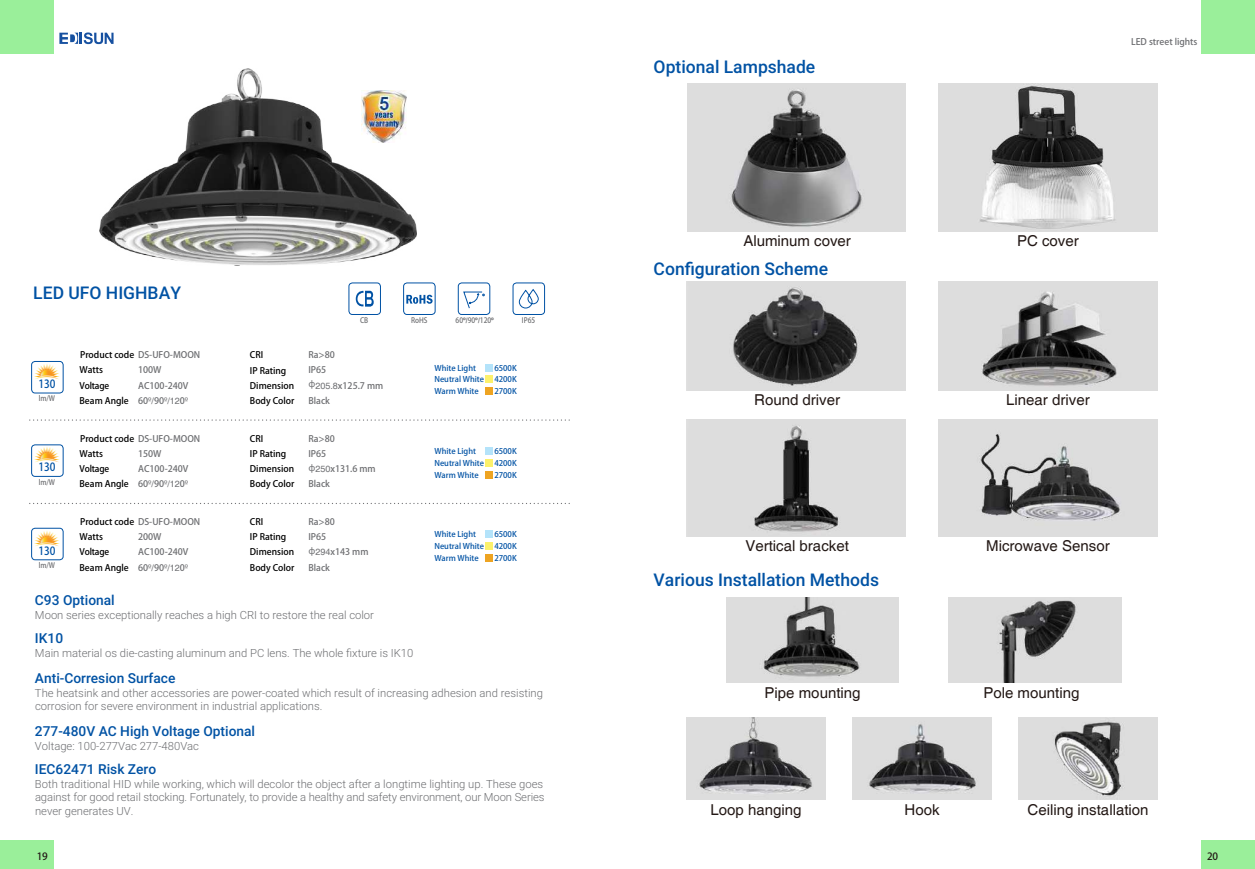
<style>
.page{position:relative;width:1255px;height:869px;background:#fff}
.page>*{position:absolute;margin:0;border:0;box-sizing:border-box;transform-origin:0 0}
.t1{font:500 17.5px "Roboto";color:#0052a4}
.t2{font:15px "Helvetica";color:#231815}
.t3{font:500 13.75px "Roboto";color:#0052a4}
.t4{font:300 11.25px/13.5px "Roboto";color:#6d6e71}
.t5{font:11.25px "Roboto Regular G Bpc EUC H";color:#0052a4;scale:.9 1}
.t6{font:10px "Roboto Regular G Bpc EUC H";color:#231815}
.t7{font:9px "Roboto Condensed G Bpc EUC H";color:#000}
.t8{font:9px "Roboto Condensed G Bpc EUC H";color:#6d6e71}
.t9{font:9px "Helvetica";color:#6d6e71}
.t10{font:9px "Roboto Condensed G Bpc EUC H";letter-spacing:-.02em;color:#000}
.t11{font:7.88px/11.8px "Roboto Condensed G Bpc EUC H";color:#0052a4}
.t12{font:7.5px "Roboto Regular G Bpc EUC H";color:#6d6e71;scale:.9 1}
.s1{color:#6d6e71}
.s2{font-family:"Arial";font-weight:900}
.s3{font-family:"Alibaba Pu Hui Ti R"}
.s4{font-family:"Helvetica"}
.s5{font-family:"Roboto Condensed G Bpc EUC H"}
</style>
<div class="page">
<div style="left:1201px;top:839px;width:53px;height:29px;background:#9aef9a"></div>
<div style="left:0;top:839px;width:53px;height:29px;background:#9aef9a"></div>
<div style="left:0;top:0;width:53px;height:53px;background:#9aef9a"></div>
<div style="left:1201px;top:0;width:53px;height:53px;background:#9aef9a"></div>
<svg style="left:59px;top:32px;width:54px;height:12px"></svg>
<svg style="left:30px;top:419px;width:540px;height:1px"></svg>
<svg style="left:30px;top:502px;width:540px;height:2px"></svg>
<img style="left:35px;top:364px;width:25px;height:15px">
<div style="left:31px;top:361px;width:32px;height:32px;border:1px solid #0052a4;border-radius:4px"></div>
<div style="left:485px;top:376px;width:7px;height:7px;background:#fcf16c"></div>
<div style="left:485px;top:387px;width:7px;height:7px;background:#eea422"></div>
<div style="left:485px;top:364px;width:7px;height:7px;background:#b4e3fa"></div>
<img style="left:35px;top:447px;width:25px;height:15px">
<div style="left:31px;top:444px;width:32px;height:32px;border:1px solid #0052a4;border-radius:4px"></div>
<div style="left:485px;top:459px;width:7px;height:7px;background:#fcf16c"></div>
<div style="left:485px;top:471px;width:7px;height:7px;background:#eea422"></div>
<div style="left:485px;top:447px;width:7px;height:7px;background:#b4e3fa"></div>
<img style="left:35px;top:531px;width:25px;height:15px">
<div style="left:31px;top:528px;width:32px;height:31px;border:1px solid #0052a4;border-radius:4px"></div>
<div style="left:485px;top:542px;width:7px;height:7px;background:#fcf16c"></div>
<div style="left:485px;top:554px;width:7px;height:7px;background:#eea422"></div>
<div style="left:485px;top:530px;width:7px;height:7px;background:#b4e3fa"></div>
<svg style="left:518px;top:289px;width:21px;height:19px"></svg>
<div style="left:513px;top:282px;width:31px;height:32px;border:1px solid #0052a4;border-radius:4px"></div>
<div style="left:458px;top:282px;width:32px;height:32px;border:1px solid #0052a4;border-radius:4px"></div>
<svg style="left:463px;top:291px;width:21px;height:18px"></svg>
<div style="left:403px;top:282px;width:32px;height:32px;border:1px solid #0052a4;border-radius:4px"></div>
<svg style="left:406px;top:294px;width:26px;height:9px"></svg>
<div style="left:349px;top:282px;width:31px;height:32px;border:1px solid #0052a4;border-radius:4px"></div>
<svg style="left:356px;top:290px;width:18px;height:17px"></svg>
<img style="left:99px;top:68px;width:317px;height:198px">
<img style="left:687px;top:84px;width:218px;height:147px">
<img style="left:938px;top:84px;width:219px;height:147px">
<img style="left:686px;top:281px;width:219px;height:109px">
<img style="left:938px;top:281px;width:219px;height:109px">
<img style="left:686px;top:419px;width:219px;height:117px">
<img style="left:938px;top:419px;width:219px;height:117px">
<img style="left:1018px;top:717px;width:139px;height:82px">
<img style="left:852px;top:717px;width:139px;height:82px">
<img style="left:686px;top:717px;width:139px;height:82px">
<img style="left:726px;top:597px;width:172px;height:85px">
<img style="left:948px;top:597px;width:173px;height:85px">
<img style="left:362px;top:91px;width:44px;height:52px">
<h1 class="t1" style="left:33px;top:280px;width:149px">LED UFO HIGHBAY</h1>
<p class="t7" style="left:80px;top:349px;width:122px">Product code <span class="s1">DS-UFO-MOON</span></p>
<p class="t7" style="left:250px;top:349px;width:15px">CRI</p>
<p class="t8" style="left:308px;top:349px;width:28px">Ra&gt;80</p>
<p class="t12" style="left:360px;top:315px;width:11px">CB</p>
<p class="t12" style="left:411px;top:315px;width:20px">RoHS</p>
<p class="t12" style="left:455px;top:315px;width:44px">60<span class="s2">º/</span>90<span class="s2">º/</span>120<span class="s2">º</span></p>
<p class="t12" style="left:522px;top:315px;width:16px">IP65</p>
<p class="t7" style="left:80px;top:364px;width:25px">Watts</p>
<p class="t8" style="left:138px;top:364px;width:25px">100W</p>
<p class="t7" style="left:250px;top:364px;width:38px">IP Rating</p>
<p class="t8" style="left:308px;top:364px;width:19px">IP65</p>
<p class="t5" style="left:38px;top:377px;width:20px">130</p>
<p class="t7" style="left:250px;top:380px;width:46px">Dimension</p>
<p class="t10" style="left:80px;top:380px;width:31px">Voltage</p>
<p class="t8" style="left:138px;top:380px;width:52px">AC100-240V</p>
<p class="t8" style="left:308px;top:380px;width:76px"><span class="s3">φ</span><span class="s4">205.8</span>x125.7 mm</p>
<p class="t12" style="left:39px;top:394px;width:19px">lm/W</p>
<p class="t7" style="left:80px;top:395px;width:51px">Beam Angle</p>
<p class="t9" style="left:138px;top:395px;width:52px"><span class="s5">60</span>º/<span class="s5">90</span>º/12<span class="s5">0</span>º</p>
<p class="t7" style="left:80px;top:433px;width:122px">Product code <span class="s1">DS-UFO-MOON</span></p>
<p class="t7" style="left:80px;top:448px;width:25px">Watts</p>
<p class="t8" style="left:138px;top:448px;width:25px">150W</p>
<p class="t7" style="left:250px;top:395px;width:46px">Body Color</p>
<p class="t8" style="left:308px;top:395px;width:23px">Black</p>
<p class="t7" style="left:250px;top:433px;width:15px">CRI</p>
<p class="t7" style="left:250px;top:448px;width:38px">IP Rating</p>
<p class="t8" style="left:308px;top:433px;width:28px">Ra&gt;80</p>
<p class="t8" style="left:308px;top:448px;width:19px">IP65</p>
<p class="t5" style="left:38px;top:460px;width:20px">130</p>
<p class="t7" style="left:250px;top:463px;width:46px">Dimension</p>
<p class="t10" style="left:80px;top:463px;width:31px">Voltage</p>
<p class="t8" style="left:138px;top:463px;width:52px">AC100-240V</p>
<p class="t8" style="left:308px;top:463px;width:69px"><span class="s3">φ</span><span class="s4">250</span>x131.6 mm</p>
<p class="t12" style="left:39px;top:477px;width:19px">lm/W</p>
<p class="t7" style="left:80px;top:478px;width:51px">Beam Angle</p>
<p class="t9" style="left:138px;top:478px;width:52px"><span class="s5">60</span>º/<span class="s5">90</span>º/12<span class="s5">0</span>º</p>
<p class="t7" style="left:80px;top:516px;width:122px">Product code <span class="s1">DS-UFO-MOON</span></p>
<p class="t7" style="left:80px;top:531px;width:25px">Watts</p>
<p class="t8" style="left:138px;top:531px;width:25px">200W</p>
<p class="t7" style="left:250px;top:478px;width:46px">Body Color</p>
<p class="t8" style="left:308px;top:478px;width:23px">Black</p>
<p class="t7" style="left:250px;top:516px;width:15px">CRI</p>
<p class="t7" style="left:250px;top:531px;width:38px">IP Rating</p>
<p class="t8" style="left:308px;top:516px;width:28px">Ra&gt;80</p>
<p class="t8" style="left:308px;top:531px;width:19px">IP65</p>
<p class="t5" style="left:38px;top:543px;width:20px">130</p>
<p class="t7" style="left:250px;top:546px;width:46px">Dimension</p>
<p class="t10" style="left:80px;top:546px;width:31px">Voltage</p>
<p class="t8" style="left:138px;top:546px;width:52px">AC100-240V</p>
<p class="t8" style="left:308px;top:546px;width:61px"><span class="s3">φ</span><span class="s4">294</span>x143 mm</p>
<p class="t12" style="left:39px;top:560px;width:19px">lm/W</p>
<p class="t7" style="left:80px;top:561px;width:51px">Beam Angle</p>
<p class="t9" style="left:138px;top:562px;width:52px"><span class="s5">60</span>º/<span class="s5">90</span>º/12<span class="s5">0</span>º</p>
<p class="t7" style="left:250px;top:561px;width:46px">Body Color</p>
<p class="t8" style="left:308px;top:561px;width:23px">Black</p>
<p class="t11" style="left:434px;top:362px;width:43px">White Light</p>
<p class="t11" style="left:494px;top:362px;width:24px">6500K</p>
<p class="t11" style="left:434px;top:374px;width:51px">Neutral White<br>Warm White</p>
<p class="t11" style="left:494px;top:374px;width:24px">4200K<br>2700K</p>
<p class="t11" style="left:434px;top:445px;width:43px">White Light</p>
<p class="t11" style="left:494px;top:445px;width:24px">6500K</p>
<p class="t11" style="left:434px;top:457px;width:51px">Neutral White<br>Warm White</p>
<p class="t11" style="left:494px;top:457px;width:24px">4200K<br>2700K</p>
<p class="t11" style="left:434px;top:528px;width:43px">White Light</p>
<p class="t11" style="left:494px;top:528px;width:24px">6500K</p>
<p class="t11" style="left:434px;top:540px;width:51px">Neutral White<br>Warm White</p>
<p class="t11" style="left:494px;top:540px;width:24px">4200K<br>2700K</p>
<p class="t3" style="left:35px;top:590px;width:81px">C93 Optional</p>
<p class="t4" style="left:35px;top:607px;width:340px">Moon series exceptionally reaches a high CRI to restore the real color</p>
<p class="t3" style="left:35px;top:628px;width:30px">IK10</p>
<p class="t4" style="left:35px;top:645px;width:380px">Main material os die-casting aluminum and PC lens. The whole fixture is IK10</p>
<p class="t3" style="left:35px;top:668px;width:142px">Anti-Corresion Surface</p>
<p class="t4" style="left:35px;top:685px;width:509px">The heatsink and other accessories are power-coated which result of increasing adhesion and resisting corrosion for severe environment in industrial applications.</p>
<p class="t3" style="left:35px;top:720px;width:221px">277-480V AC High Voltage Optional</p>
<p class="t4" style="left:35px;top:738px;width:166px">Voltage: 100-277Vac 277-480Vac</p>
<p class="t3" style="left:35px;top:758px;width:123px">IEC62471 Risk Zero</p>
<p class="t4" style="left:35px;top:776px;width:511px;text-align:justify">Both traditional HID while working, which will decolor the object after a longtime lighting up. These goes against for good retail stocking. Fortunately, to provide a healthy and safety environment, our Moon Series never generates UV.</p>
<h1 class="t1" style="left:653px;top:55px;width:163px">Optional Lampshade</h1>
<p class="t8" style="left:1131px;top:36px;width:68px">LED street lights</p>
<h2 class="t2" style="left:743px;top:232px;width:109px">Aluminum cover</h2>
<h2 class="t2" style="left:1017px;top:232px;width:63px">PC cover</h2>
<h1 class="t1" style="left:653px;top:256px;width:176px">Configuration Scheme</h1>
<h2 class="t2" style="left:754px;top:391px;width:87px">Round driver</h2>
<h2 class="t2" style="left:1006px;top:391px;width:85px">Linear driver</h2>
<h2 class="t2" style="left:745px;top:536px;width:105px">Vertical bracket</h2>
<h2 class="t2" style="left:986px;top:536px;width:125px">Microwave Sensor</h2>
<h1 class="t1" style="left:653px;top:567px;width:227px">Various Installation Methods</h1>
<h2 class="t2" style="left:764px;top:683px;width:97px">Pipe mounting</h2>
<h2 class="t2" style="left:983px;top:683px;width:97px">Pole mounting</h2>
<h2 class="t2" style="left:710px;top:800px;width:92px">Loop hanging</h2>
<h2 class="t2" style="left:904px;top:800px;width:37px">Hook</h2>
<h2 class="t2" style="left:1027px;top:800px;width:122px">Ceiling installation</h2>
<p class="t6" style="left:37px;top:849px;width:13px">19</p>
<p class="t6" style="left:1206px;top:849px;width:13px">20</p>
</div>
